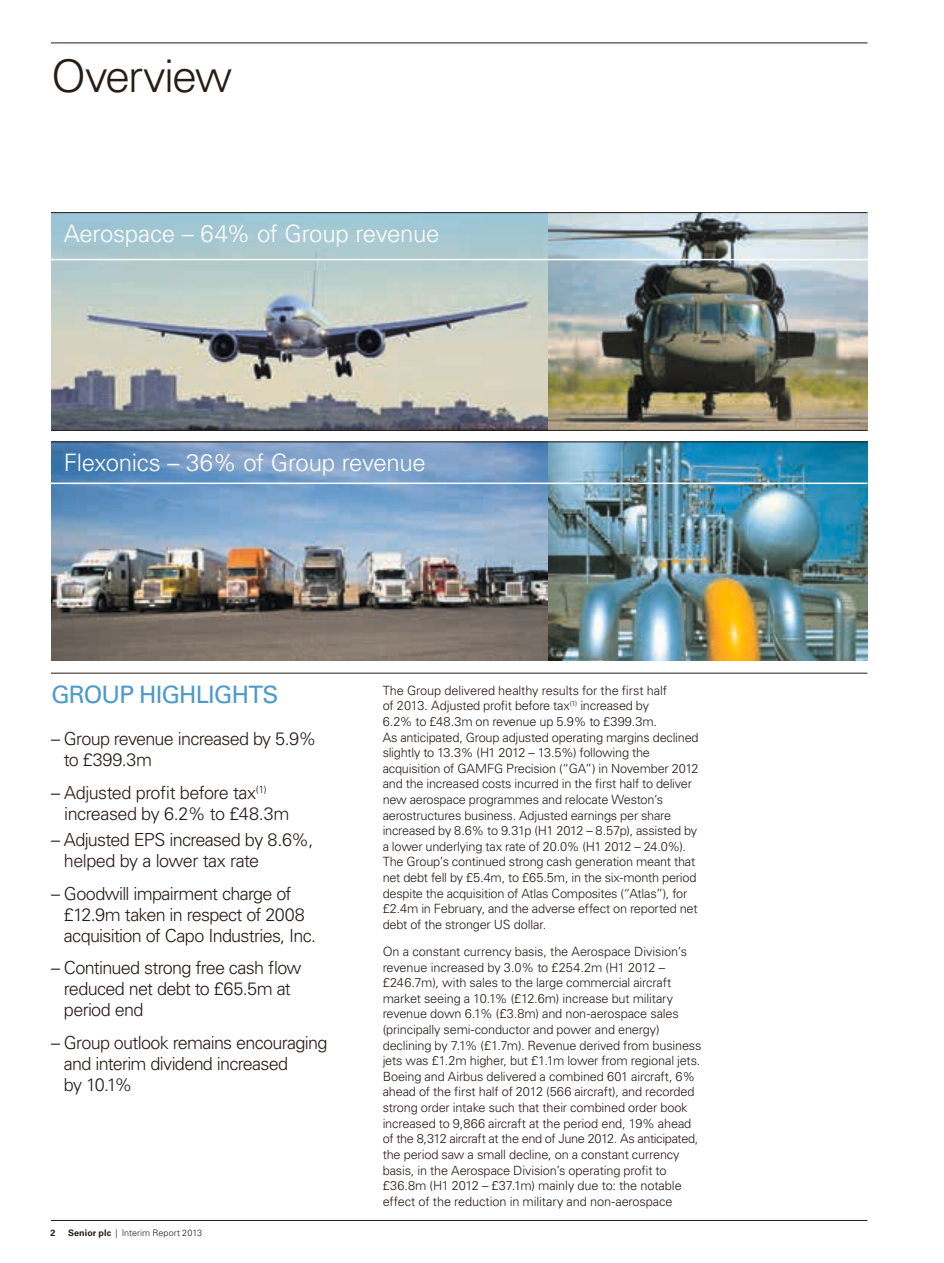
<style>
.page{position:relative;width:944px;height:1263px;background:#fff}
.page>*{position:absolute;margin:0;border:0;box-sizing:border-box;transform-origin:0 0}
.t1{font:300 45px "Univers LT Std";color:#261d15}
.t2{font:300 24px "Univers LT Std";color:#fff}
.t3{font:24px "Univers LT Std";letter-spacing:-.035em;color:#4c9aca}
.t4{font:300 18px/21px "Univers LT Std";letter-spacing:-.035em;color:#261d15}
.t5{font:300 12.75px/15.6px "Univers LT Std";letter-spacing:-.02em;color:#261d15}
.t6{font:300 9px "Univers LT Std";color:#261d15}
.t7{font:700 9px "Univers LT Std";color:#261d15}
.s1{font-weight:700}
</style>
<div class="page">
<hr style="left:51px;top:43px;width:816px;height:1px;background:#261d15">
<hr style="left:51px;top:1220px;width:816px;height:1px;background:#261d15">
<hr style="left:51px;top:673px;width:816px;height:1px;background:#261d15">
<hr style="left:51px;top:660px;width:816px;height:1px;background:#261d15">
<img style="left:51px;top:213px;width:816px;height:217px">
<img style="left:51px;top:442px;width:816px;height:218px">
<hr style="left:44px;top:259px;width:856px;height:1px;background:#fff">
<hr style="left:44px;top:483px;width:823px;height:1px;background:#fff">
<hr style="left:51px;top:430px;width:816px;height:1px;background:#261d15">
<hr style="left:51px;top:441px;width:816px;height:1px;background:#261d15">
<hr style="left:51px;top:212px;width:816px;height:1px;background:#261d15">
<h1 class="t1" style="left:51px;top:49px;width:183px">Overview</h1>
<h2 class="t2" style="left:64px;top:219px;width:377px">Aerospace – 64% of G roup revenue</h2>
<h2 class="t2" style="left:64px;top:448px;width:364px">Flexonics – 36% of G roup revenue</h2>
<h2 class="t3" style="left:51px;top:680px;width:103px">GROUP HIGH</h2>
<h2 class="t3" style="left:196px;top:680px;width:19px">LIGHT</h2>
<h2 class="t3" style="left:262px;top:680px;width:18px">S</h2>
<p class="t5" style="left:383px;top:682px;width:317px">The G roup delivered healthy results for the first half<br>of 2013. Adjusted profit before tax<sup>(1)</sup> increased by<br>6.2% to £48.3m on revenue up 5.9% to £399.3m.<br>As anticipated, G roup adjusted operating margins declined slightly to 13.3% (H 1 2012 – 13.5%) following the acquisition of GAMFG</p>
<h3 class="t4" style="left:64px;top:728px;width:254px;text-indent:-13px">– G roup revenue increased by 5.9% to £399.3m</h3>
<h3 class="t4" style="left:64px;top:782px;width:227px;text-indent:-13px">– Adjusted profit before tax<sup>(1) </sup>increased by 6.2% to £48.3m</h3>
<h3 class="t4" style="left:64px;top:829px;width:251px;text-indent:-13px">– Adjusted EPS increased by 8.6%, helped by a lower tax rate</h3>
<h3 class="t4" style="left:64px;top:883px;width:254px;text-indent:-13px">– Goodwill impairment charge of £12.9m taken in respect of 2008 acquisition of Capo I ndustries, I nc.</h3>
<h3 class="t4" style="left:64px;top:957px;width:239px;text-indent:-13px">– Continued strong free cash flow reduced net debt to £65.5m at period end</h3>
<h3 class="t4" style="left:64px;top:1032px;width:265px;text-indent:-13px">– G roup outlook remains encouraging and interim dividend increased<br>by 10.1%</h3>
<p class="t5" style="left:383px;top:760px;width:318px;text-indent:124px">Precision (“GA ”) in November 2012 and the increased costs incurred in the first half to deliver new aerospace programmes and relocate Weston’s aerostructures business. Adjusted earnings per share increased by 8.6% to 9.31p (H 1 2012 – 8.57p), assisted by a lower underlying tax rate of 20.0% (H 1 2012 – 24.0%).<br>The G roup’s continued strong cash generation meant that net debt fell by £5.4m, to £65.5m, in the six-month period despite the acquisition of Atlas Composites (“Atlas”), for £2.4m in February, and the adverse effect on reported net debt of the stronger U S dollar.</p>
<p class="t5" style="left:383px;top:944px;width:320px">On a constant currency basis, the Aerospace Division’s revenue increased by 3.0% to £254.2m (H 1 2012 – £246.7m), with sales to the large commercial aircraft market seeing a 10.1% (£12.6m) increase but military revenue down 6.1% (£3.8m) and non-aerospace sales (principally semi-conductor and power and energy) declining by 7.1% (£1.7m). Revenue derived from business jets was £1.2m higher, but £1.1m lower from regional jets.<br>Boeing and Airbus delivered a combined 601 aircraft, 6% ahead of the first half of 2012 (566 aircraft), and recorded strong order intake such that their combined order book increased to 9,866 aircraft at the period end, 19% ahead of the 8,312 aircraft at the end of June 2012. As anticipated, the period saw a small decline, on a constant currency basis, in the Aerospace D ivision’s operating profit to £36.8m (H 1 2012 – £37.1m) mainly due to: the notable effect of the reduction in military and non-aerospace</p>
<p class="t7" style="left:50px;top:1227px;width:7px">2</p>
<p class="t6" style="left:68px;top:1227px;width:136px"><span class="s1">Senior plc</span> | I nterim Report 2013</p>
</div>
